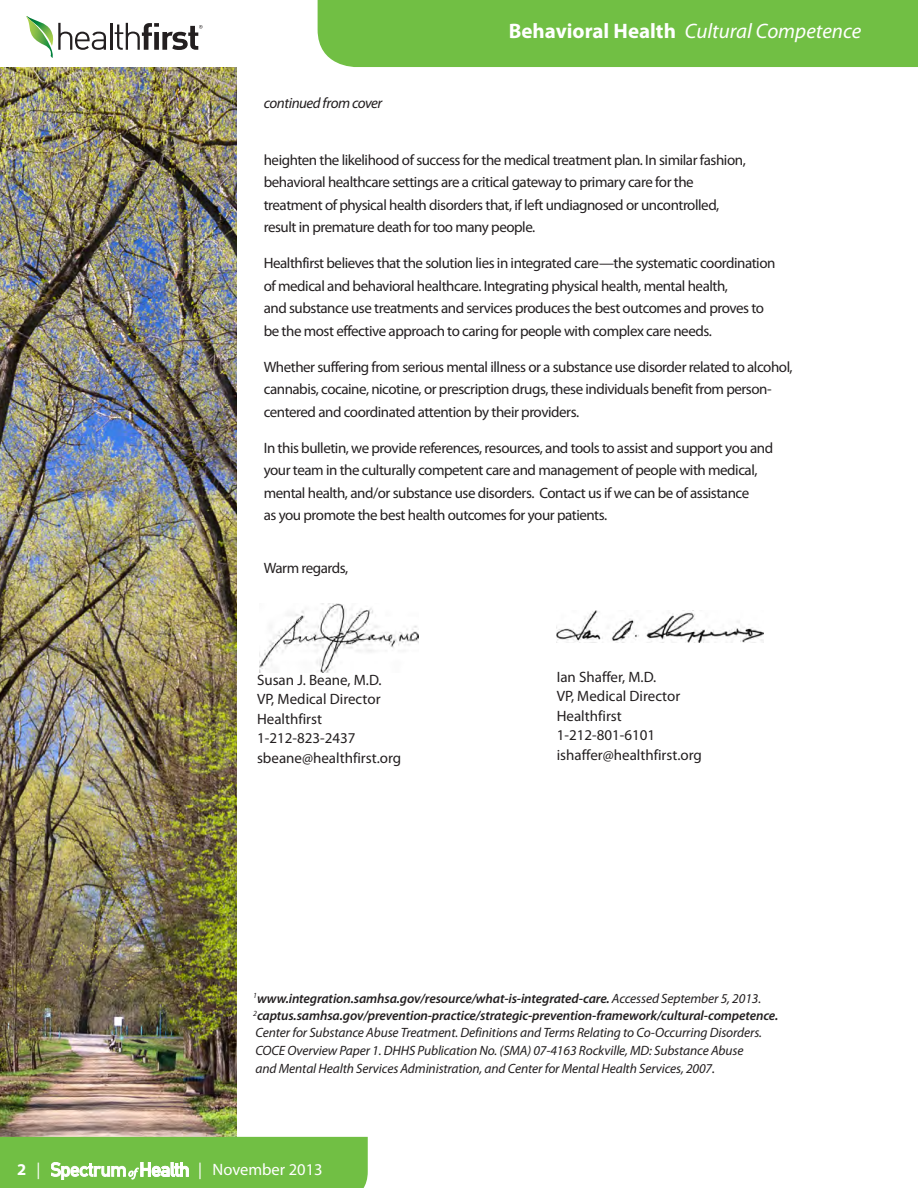
<style>
.page{position:relative;width:918px;height:1188px;background:#fff}
.page>*{position:absolute;margin:0;border:0;box-sizing:border-box;transform-origin:0 0}
.t1{font:italic 21px "Myriad Pro";color:#fff}
.t2{font:16.5px "Myriad Pro";color:#fff}
.t3{font:700 16.5px "Myriad Pro";color:#fff}
.t4{font:15px/22.5px "Myriad Pro";letter-spacing:-.03em;color:#231f20}
.t5{font:15px "Myriad Pro";color:#231f20}
.t6{font:italic 15px "Myriad Pro";letter-spacing:-.03em;color:#231f20}
.t7{font:italic 13.5px/17.5px "Myriad Pro";letter-spacing:-.01em;color:#231f20}
.t8{font:italic 600 13.5px "Myriad Pro";letter-spacing:-.01em;color:#231f20}
.s1{font-weight:700;font-style:normal}
.s2{font-weight:400}
.s3{font-weight:600}
.s4{font-size:14.25px}
</style>
<div class="page">
<img style="left:0;top:67px;width:237px;height:1070px">
<svg style="left:26px;top:16px;width:80px;height:42px"></svg>
<hr style="left:110px;top:23px;width:2px;height:27px;background:#231f20">
<svg style="left:115px;top:23px;width:88px;height:27px"></svg>
<svg style="left:0;top:1137px;width:368px;height:51px;background:#79c24f"></svg>
<div style="left:318px;top:0;width:600px;height:67px;background:#71bf44"></div>
<img style="left:259px;top:604px;width:159px;height:68px">
<img style="left:556px;top:611px;width:208px;height:31px">
<p class="t6" style="left:264px;top:94px;width:120px">continued from cover</p>
<p class="t1" style="left:509px;top:18px;width:354px"><span class="s1">Behavioral Health</span> Cultural Competence</p>
<p class="t4" style="left:264px;top:148px;width:484px">heighten the likelihood of success for the medical treatment plan. In similar fashion, behavioral healthcare settings are a critical gateway to primary care for the treatment of physical health disorders that, if left undiagnosed or uncontrolled, result in premature death for too many people.</p>
<p class="t4" style="left:264px;top:252px;width:513px">Healthfirst believes that the solution lies in integrated care—the systematic coordination of medical and behavioral healthcare. Integrating physical health, mental health,<br>and substance use treatments and services produces the best outcomes and proves to be the most effective approach to caring for people with complex care needs.</p>
<p class="t4" style="left:264px;top:355px;width:531px">Whether suffering from serious mental illness or a substance use disorder related to alcohol, cannabis, cocaine, nicotine, or prescription drugs, these individuals benefit from person&shy;centered and coordinated attention by their providers.</p>
<p class="t4" style="left:264px;top:436px;width:511px">In this bulletin, we provide references, resources, and tools to assist and support you and your team in the culturally competent care and management of people with medical, mental health, and/or substance use disorders. Contact us if we can be of assistance<br>as you promote the best health outcomes for your patients.</p>
<p class="t4" style="left:264px;top:557px;width:86px">Warm regards,</p>
<p class="t5" style="left:257px;top:670px;width:126px">Susan J. Beane, M.D.</p>
<p class="t5" style="left:257px;top:690px;width:125px">VP, Medical Director</p>
<p class="t5" style="left:257px;top:709px;width:67px">Healthfirst</p>
<p class="t5" style="left:257px;top:729px;width:100px">1-212-823-2437</p>
<p class="t5" style="left:257px;top:748px;width:146px">sbeane@healthfirst.org</p>
<p class="t5" style="left:557px;top:668px;width:101px">Ian Shaffer, M.D.</p>
<p class="t5" style="left:557px;top:687px;width:125px">VP, Medical Director</p>
<p class="t5" style="left:557px;top:707px;width:67px">Healthfirst</p>
<p class="t5" style="left:557px;top:726px;width:100px">1-212-801-6101</p>
<p class="t5" style="left:557px;top:746px;width:147px">ishaffer@healthfirst.org</p>
<p class="t8" style="left:253px;top:990px;width:509px"><sup>1</sup>www.integration.samhsa.gov/resource/what-is-integrated-care. <span class="s2">Accessed September 5, 2013.</span></p>
<p class="t7" style="left:253px;top:1007px;width:527px"><sup>2</sup><span class="s3">captus.samhsa.gov/prevention-practice/strategic-prevention-framework/cultural-competence.<br></span>Center for Substance Abuse Treatment. Definitions and Terms Relating to Co-Occurring Disorders.<br>COCE Overview Paper 1. DHHS Publication No. (SMA) 07-4163 Rockville, MD: Substance Abuse<br>and Mental Health Services Administration, and Center for Mental Health Services, 2007<span class="s4">.</span></p>
<p class="t3" style="left:17px;top:1159px;width:25px">2 <span class="s2">|</span></p>
<p class="t2" style="left:198px;top:1159px;width:126px">| November 2013</p>
</div>
